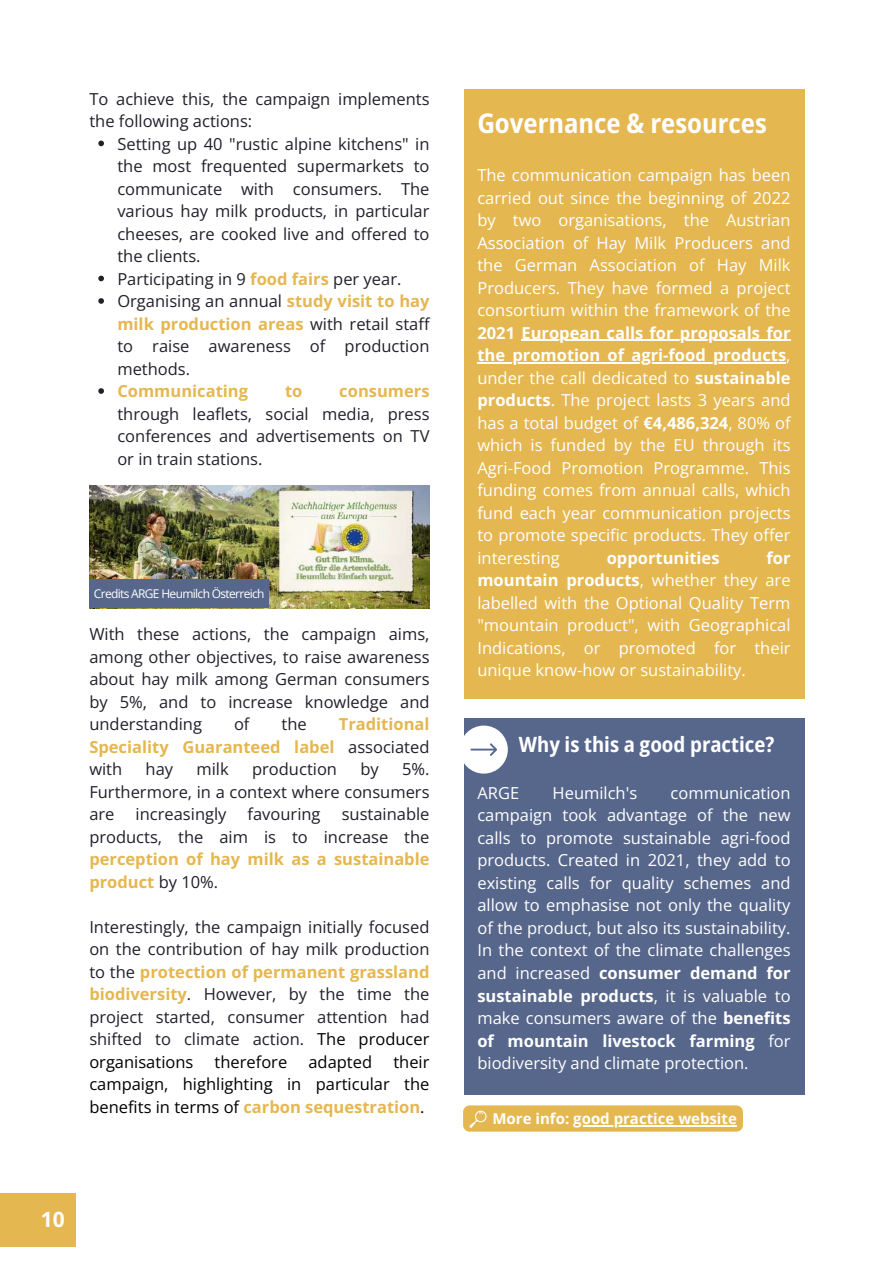
<style>
.page{position:relative;width:893px;height:1264px;background:#fff}
.page>*{position:absolute;margin:0;border:0;box-sizing:border-box;transform-origin:0 0}
.t1{font:700 semi-condensed 27px "Open Sans";color:#fff}
.t2{font:700 semi-condensed 21px "Open Sans";color:#fff}
.t3{font:700 21px "Open Sans";color:#fff}
.t4{font:16.5px/22.5px "Open Sans";color:#fff;text-align:justify}
.t5{font:16.5px/22.5px "Open Sans";color:#231f2b;text-align:justify}
.t6{font:700 16.5px/22.5px "Open Sans";color:#e5b750;text-align:justify}
.t7{font:16.5px/22.5px "Open Sans";color:#000;text-align:justify}
.t8{font:700 16.5px "Open Sans";color:#fff}
.t9{font:700 15px "Open Sans";color:#fff}
.t10{font:12px "Open Sans";letter-spacing:-.055em;color:#fff}
.s1{font-weight:700;color:#e5b750}
.s2{font-weight:400;color:#231f2b}
.s3{color:#000}
.s4{font-weight:700}
</style>
<div class="page">
<img style="left:89px;top:485px;width:340px;height:123px">
<div style="left:464px;top:89px;width:340px;height:610px;background:#e5b750"></div>
<hr style="left:521px;top:340px;width:269px;height:1px;background:#fff">
<hr style="left:477px;top:362px;width:309px;height:1px;background:#fff">
<div style="left:464px;top:718px;width:340px;height:376px;background:#57678b"></div>
<div style="left:460px;top:725px;width:48px;height:48px;background:#fff;border-radius:50%"></div>
<svg style="left:470px;top:743px;width:27px;height:12px"></svg>
<svg style="left:98px;top:141px;width:6px;height:5px"></svg>
<svg style="left:98px;top:276px;width:6px;height:5px"></svg>
<svg style="left:98px;top:298px;width:6px;height:6px"></svg>
<svg style="left:98px;top:388px;width:6px;height:6px"></svg>
<div style="left:0;top:1193px;width:76px;height:53px;background:#e5b750"></div>
<div style="left:89px;top:579px;width:180px;height:29px;background:#57678b"></div>
<div style="left:463px;top:1105px;width:279px;height:26px;background:#e5b750;border-radius:7px"></div>
<hr style="left:573px;top:1125px;width:163px;height:1px;background:#fff">
<svg style="left:469px;top:1110px;width:17px;height:18px"></svg>
<p class="t5" style="left:89px;top:87px;width:341px">To achieve this, the campaign implements the following actions:</p>
<p class="t5" style="left:117px;top:132px;width:313px;text-align:left">Setting up 40 "rustic alpine kitchens" in the most frequented supermarkets to communicate with consumers. The various hay milk products, in particular cheeses, are cooked live and offered to the clients.<br>Participating in 9 <span class="s1">food fairs</span> per year.<br>Organising an annual <span class="s1">study visit to hay milk production areas</span> with retail staff to raise awareness of production methods.</p>
<p class="t6" style="left:117px;top:379px;width:132px">Communicating</p>
<p class="t6" style="left:285px;top:379px;width:19px">to</p>
<p class="t6" style="left:339px;top:379px;width:92px">consumers</p>
<p class="t5" style="left:117px;top:402px;width:313px">through leaflets, social media, press conferences and advertisements on TV or in train stations.</p>
<p class="t10" style="left:94px;top:584px;width:172px">Credits ARGE Heumilch Österreich</p>
<p class="t5" style="left:89px;top:622px;width:341px">With these actions, the campaign aims, among other objectives, to raise awareness about hay milk among German consumers by 5%, and to increase knowledge and understanding</p>
<p class="t5" style="left:234px;top:712px;width:17px">of</p>
<p class="t5" style="left:281px;top:712px;width:27px">the</p>
<p class="t6" style="left:89px;top:712px;width:341px;text-indent:249px">Traditional Speciality Guaranteed label <span class="s2">associated with</span></p>
<p class="t5" style="left:146px;top:757px;width:29px">hay</p>
<p class="t5" style="left:196px;top:757px;width:34px">milk</p>
<p class="t5" style="left:252px;top:757px;width:86px">production</p>
<p class="t5" style="left:360px;top:757px;width:20px">by</p>
<p class="t5" style="left:89px;top:757px;width:341px;text-indent:313px">5%.<br>Furthermore, in a context where consumers are</p>
<p class="t5" style="left:136px;top:802px;width:92px">increasingly</p>
<p class="t5" style="left:247px;top:802px;width:74px">favouring</p>
<p class="t5" style="left:89px;top:802px;width:341px;text-align:right">sustainable<br>products, the aim is to increase the</p>
<p class="t6" style="left:89px;top:847px;width:341px">perception of hay milk as a sustainable product <span class="s2">by 10%.</span></p>
<p class="t5" style="left:89px;top:915px;width:341px">Interestingly, the campaign initially focused on the contribution of hay milk production to the <span class="s1">protection of permanent grassland biodiversity</span>. However, by the time the project started, consumer attention had shifted to climate action. <span class="s3">The producer organisations</span></p>
<p class="t7" style="left:214px;top:1050px;width:74px">therefore</p>
<p class="t7" style="left:308px;top:1050px;width:65px">adapted</p>
<p class="t7" style="left:89px;top:1050px;width:341px;text-indent:304px">their campaign, highlighting in particular the benefits in terms of <span class="s1">carbon sequestration</span>.</p>
<p class="t3" style="left:41px;top:1204px;width:25px">10</p>
<h1 class="t1" style="left:477px;top:104px;width:291px">Governance &amp; resources</h1>
<p class="t4" style="left:477px;top:163px;width:314px">The communication campaign has been carried out since the beginning of 2022 by two organisations, the Austrian Association of Hay Milk Producers and the German Association of Hay Milk Producers. They have formed a project consortium within the framework of the</p>
<p class="t4" style="left:477px;top:321px;width:314px"><span class="s4">2021 European calls for proposals for the promotion of agri-food products</span>, under the call dedicated to <span class="s4">sustainable products</span>. The project lasts 3 years and has a total budget of <span class="s4">€4,486,324</span>, 80% of which is funded by the EU through its Agri-Food Promotion Programme. This funding comes from annual calls, which fund each year communication projects to promote specific products. They offer interesting</p>
<p class="t4" style="left:477px;top:546px;width:314px;text-indent:289px"><span class="s4">for mountain products</span>, whether they are labelled with the Optional Quality Term "mountain product", with Geographical Indications, or promoted for their unique know-how or sustainability.</p>
<p class="t8" style="left:606px;top:546px;width:114px">opportunities</p>
<p class="t2" style="left:519px;top:729px;width:257px">Why is this a good practice?</p>
<p class="t4" style="left:477px;top:781px;width:43px">ARGE</p>
<p class="t4" style="left:552px;top:781px;width:86px">Heumilch's</p>
<p class="t4" style="left:477px;top:781px;width:314px;text-indent:193px">communication campaign took advantage of the new calls to promote sustainable agri-food products. Created in 2021, they add to existing calls for quality schemes and allow to emphasise not only the quality of the product, but also its sustainability.<br>In the context of the climate challenges and increased <span class="s4">consumer demand for sustainable products</span>, it is valuable to make consumers aware of the <span class="s4">benefits of mountain livestock farming</span> for biodiversity and climate protection.</p>
<p class="t9" style="left:492px;top:1108px;width:246px">More info: good practice website</p>
</div>
